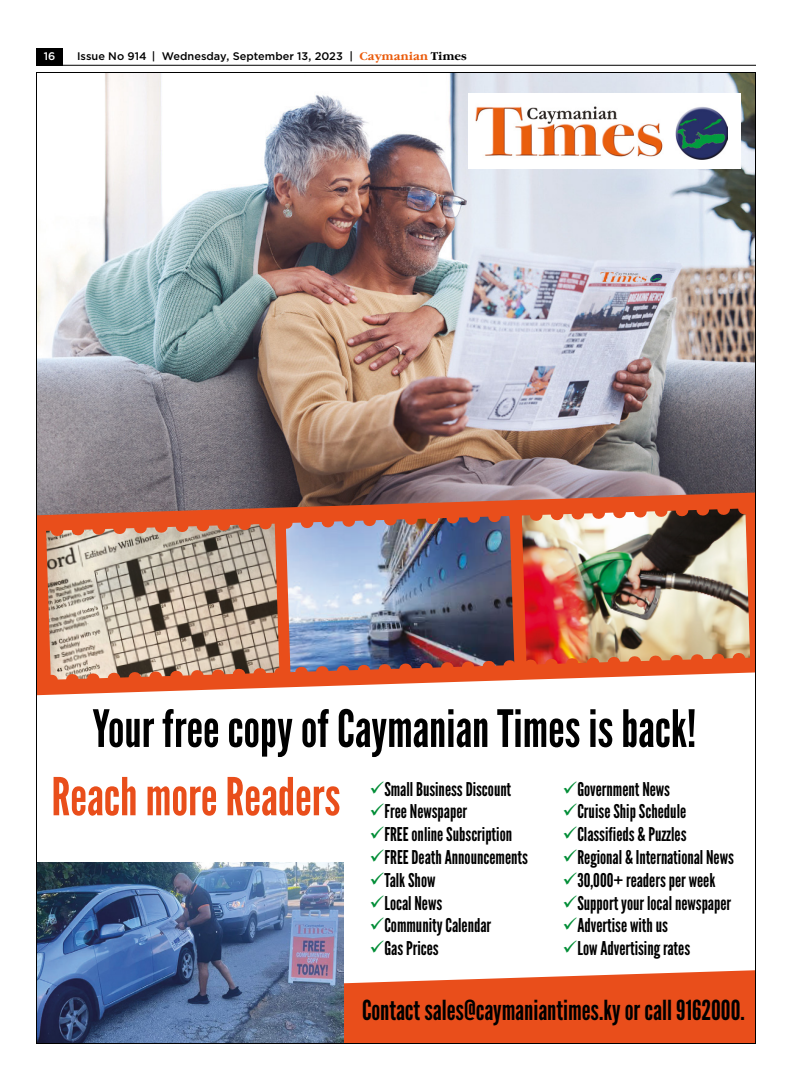
<style>
.page{position:relative;width:792px;height:1080px;background:#fff}
.page>*{position:absolute;margin:0;border:0;box-sizing:border-box;transform-origin:0 0}
.t1{font:52.2px "League Gothic";color:#e94e1b}
.t2{font:51.4px "League Gothic";color:#000}
.t3{font:27.6px "League Gothic";color:#000}
.t4{font:19px/22.8px "League Gothic";color:#000}
.t5{font:500 11px "Gotham";color:#000}
.t6{font:500 11px "Gotham";color:#fff}
.s1{font-family:"Garamond C";font-weight:700;color:#ea5b0b}
.s2{font-family:"Garamond C";font-weight:700}
</style>
<div class="page">
<svg style="left:343px;top:970px;width:411px;height:72px;fill:#e94e1b"></svg>
<img style="left:38px;top:74px;width:716px;height:419px">
<img style="left:38px;top:863px;width:305px;height:179px">
<svg style="left:38px;top:493px;width:716px;height:202px"></svg>
<img style="left:46px;top:542px;width:233px;height:138px">
<img style="left:522px;top:508px;width:228px;height:138px">
<img style="left:286px;top:542px;width:228px;height:104px">
<svg style="left:52px;top:675px;width:1px;height:12px"></svg>
<img style="left:60px;top:646px;width:694px;height:46px">
<img style="left:44px;top:496px;width:702px;height:46px">
<div style="left:468px;top:93px;width:272px;height:76px;background:#fff"></div>
<img style="left:475px;top:106px;width:252px;height:54px">
<div style="left:36px;top:48px;width:27px;height:18px;background:#000"></div>
<hr style="left:36px;top:65px;width:720px;height:1px;background:#000">
<p class="t6" style="left:44px;top:49px;width:13px">16</p>
<p class="t5" style="left:77px;top:49px;width:391px">Issue No 914 | Wednesday, September 13, 2023 | <span class="s1">Caymanian</span> <span class="s2">Times</span></p>
<h2 class="t2" style="left:92px;top:698px;width:606px">Your free copy of Caymanian Times is back!</h2>
<h1 class="t1" style="left:51px;top:766px;width:291px">Reach more Readers</h1>
<p class="t4" style="left:384px;top:778px;width:145px">Small Business Discount<br>Free Newspaper<br>FREE online Subscription<br>FREE Death Announcements<br>Talk Show<br>Local News<br>Community Calendar<br>Gas Prices</p>
<p class="t4" style="left:577px;top:778px;width:158px">Government News<br>Cruise Ship Schedule<br>Classifieds &amp; Puzzles<br>Regional &amp; International News<br>30,000+ readers per week<br>Support your local newspaper<br>Advertise with us<br>Low Advertising rates</p>
<h3 class="t3" style="left:362px;top:994px;width:384px">Contact sales@caymaniantimes.ky or call 9162000.</h3>
</div>
